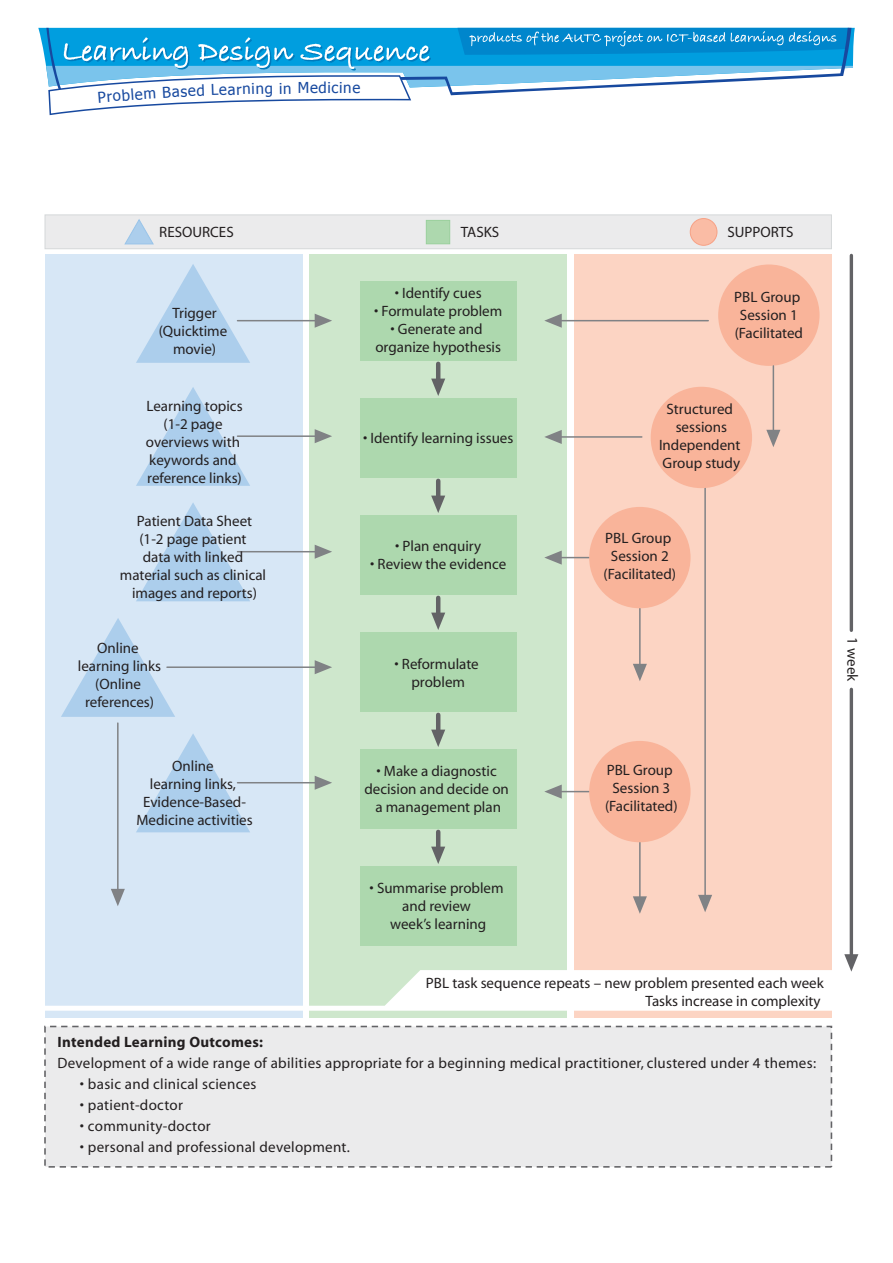
<style>
.page{position:relative;width:893px;height:1263px;background:#fff}
.page>*{position:absolute;margin:0;border:0;box-sizing:border-box;transform-origin:0 0}
.t1{font:15px/18px "Myriad";color:#231f20;text-align:center}
.t2{font:15px "Myriad";letter-spacing:.02em;color:#231f20}
.t3{font:15px "Tahoma";letter-spacing:.04em;color:#17499f}
.t4{font:700 15px "Myriad";letter-spacing:.02em;color:#231f20}
</style>
<div class="page">
<div style="left:45px;top:254px;width:257px;height:763px;background:#d7e7f6"></div>
<div style="left:310px;top:254px;width:257px;height:763px;background:#cee7cc"></div>
<div style="left:360px;top:281px;width:157px;height:80px;background:#add8ae"></div>
<div style="left:574px;top:254px;width:257px;height:763px;background:#fcd4c3"></div>
<div style="left:718px;top:264px;width:101px;height:102px;background:#f9b49a;border-radius:50%"></div>
<div style="left:360px;top:398px;width:157px;height:80px;background:#add8ae"></div>
<div style="left:360px;top:515px;width:157px;height:80px;background:#add8ae"></div>
<svg style="left:315px;top:314px;width:17px;height:14px"></svg>
<hr style="left:237px;top:320px;width:80px;height:1px;background:#808285">
<svg style="left:315px;top:429px;width:17px;height:14px"></svg>
<hr style="left:237px;top:435px;width:80px;height:2px;background:#808285">
<svg style="left:315px;top:545px;width:17px;height:14px"></svg>
<hr style="left:237px;top:551px;width:80px;height:1px;background:#808285">
<svg style="left:315px;top:660px;width:17px;height:14px"></svg>
<hr style="left:167px;top:666px;width:150px;height:2px;background:#808285">
<svg style="left:315px;top:776px;width:17px;height:14px"></svg>
<hr style="left:237px;top:782px;width:80px;height:1px;background:#808285">
<svg style="left:544px;top:314px;width:18px;height:14px"></svg>
<hr style="left:559px;top:320px;width:149px;height:1px;background:#808285">
<svg style="left:544px;top:430px;width:18px;height:14px"></svg>
<hr style="left:559px;top:436px;width:83px;height:2px;background:#808285">
<svg style="left:544px;top:550px;width:18px;height:15px"></svg>
<hr style="left:559px;top:557px;width:30px;height:1px;background:#808285">
<svg style="left:544px;top:784px;width:18px;height:15px"></svg>
<hr style="left:559px;top:791px;width:30px;height:1px;background:#808285">
<svg style="left:431px;top:379px;width:14px;height:17px"></svg>
<hr style="left:436px;top:364px;width:4px;height:17px;background:#636366">
<svg style="left:431px;top:496px;width:14px;height:17px"></svg>
<hr style="left:436px;top:481px;width:4px;height:17px;background:#636366">
<svg style="left:431px;top:613px;width:14px;height:17px"></svg>
<hr style="left:436px;top:598px;width:4px;height:17px;background:#636366">
<svg style="left:431px;top:730px;width:14px;height:17px"></svg>
<hr style="left:436px;top:715px;width:4px;height:17px;background:#636366">
<svg style="left:431px;top:847px;width:14px;height:17px"></svg>
<hr style="left:436px;top:832px;width:4px;height:17px;background:#636366">
<div style="left:360px;top:632px;width:157px;height:80px;background:#add8ae"></div>
<div style="left:360px;top:749px;width:157px;height:80px;background:#add8ae"></div>
<hr style="left:850px;top:689px;width:3px;height:268px;background:#636366">
<hr style="left:850px;top:255px;width:3px;height:375px;background:#636366">
<svg style="left:766px;top:430px;width:14px;height:17px"></svg>
<hr style="left:773px;top:366px;width:1px;height:66px;background:#808285">
<svg style="left:633px;top:664px;width:14px;height:17px"></svg>
<hr style="left:639px;top:598px;width:2px;height:68px;background:#808285">
<svg style="left:633px;top:896px;width:14px;height:18px"></svg>
<hr style="left:639px;top:831px;width:2px;height:68px;background:#808285">
<svg style="left:111px;top:889px;width:14px;height:17px"></svg>
<hr style="left:117px;top:723px;width:2px;height:168px;background:#808285">
<svg style="left:698px;top:895px;width:14px;height:17px"></svg>
<hr style="left:704px;top:426px;width:2px;height:471px;background:#808285">
<div style="left:44px;top:1026px;width:788px;height:142px;background:#ebebec;border:2px dashed #636366"></div>
<div style="left:651px;top:387px;width:101px;height:101px;background:#f9b49a;border-radius:50%"></div>
<div style="left:360px;top:866px;width:157px;height:80px;background:#add8ae"></div>
<svg style="left:136px;top:387px;width:114px;height:99px"></svg>
<svg style="left:136px;top:503px;width:114px;height:98px"></svg>
<svg style="left:136px;top:734px;width:114px;height:98px"></svg>
<svg style="left:61px;top:618px;width:114px;height:99px"></svg>
<svg style="left:136px;top:264px;width:114px;height:99px"></svg>
<div style="left:589px;top:507px;width:101px;height:101px;background:#f9b49a;border-radius:50%"></div>
<div style="left:589px;top:741px;width:101px;height:101px;background:#f9b49a;border-radius:50%"></div>
<svg style="left:45px;top:954px;width:813px;height:57px"></svg>
<div style="left:45px;top:214px;width:787px;height:35px;background:#ebebec;border:1px solid #d5d8d9"></div>
<svg style="left:124px;top:219px;width:30px;height:26px"></svg>
<div style="left:690px;top:218px;width:27px;height:28px;background:#fabca5;border:1px solid #f7a185;border-radius:50%"></div>
<div style="left:426px;top:220px;width:24px;height:24px;background:#add8ae;border:1px solid #99d09c"></div>
<svg style="left:46px;top:28px;width:807px;height:88px"></svg>
<p class="t3" style="left:121px;top:86px;width:36px;rotate:-4deg">blem</p>
<p class="t3" style="left:162px;top:83px;width:35px;rotate:-3deg">Base</p>
<p class="t3" style="left:196px;top:81px;width:47px;rotate:-2deg">d Lear</p>
<p class="t3" style="left:242px;top:79px;width:51px;rotate:-1deg">ning in</p>
<p class="t3" style="left:298px;top:78px;width:64px">Medicine</p>
<p class="t1" style="left:159px;top:224px;width:76px">RESOURCES</p>
<p class="t1" style="left:461px;top:224px;width:40px">TASKS</p>
<p class="t1" style="left:727px;top:224px;width:68px">SUPPORTS</p>
<p class="t1" style="left:159px;top:305px;width:70px">Trigger (Quicktime movie)</p>
<p class="t1" style="left:146px;top:398px;width:98px">Learning topics (1-2 page overviews with keywords and reference links)</p>
<p class="t1" style="left:120px;top:513px;width:148px">Patient Data Sheet<br>(1-2 page patient<br>data with linked material such as clinical images and reports)</p>
<p class="t1" style="left:78px;top:639px;width:85px">Online learning links (Online references)</p>
<p class="t1" style="left:136px;top:758px;width:118px">Online<br>learning links,<br>Evidence-Based-<br>Medicine activities</p>
<p class="t1" style="left:395px;top:285px;width:88px">• Identify cues</p>
<p class="t1" style="left:374px;top:303px;width:130px">• Formulate problem</p>
<p class="t1" style="left:375px;top:321px;width:127px">• Generate and organize hypothesis</p>
<p class="t1" style="left:363px;top:429px;width:152px">• Identify learning issues</p>
<p class="t1" style="left:395px;top:538px;width:87px">• Plan enquiry</p>
<p class="t1" style="left:370px;top:556px;width:138px">• Review the evidence</p>
<p class="t1" style="left:394px;top:656px;width:86px">• Reformulate problem</p>
<p class="t1" style="left:364px;top:762px;width:146px">• Make a diagnostic decision and decide on a management plan</p>
<p class="t1" style="left:370px;top:879px;width:136px">• Summarise problem and review<br>week’s learning</p>
<p class="t1" style="left:734px;top:289px;width:70px">PBL Group<br>Session 1 (Facilitated</p>
<p class="t1" style="left:659px;top:400px;width:83px">Structured sessions<br>Independent<br>Group study</p>
<p class="t1" style="left:604px;top:529px;width:74px">PBL Group<br>Session 2 (Facilitated)</p>
<p class="t1" style="left:605px;top:762px;width:74px">PBL Group<br>Session 3 (Facilitated)</p>
<p class="t1" style="left:426px;top:974px;width:399px;text-align:right">PBL task sequence repeats – new problem presented each week<br>Tasks increase in complexity</p>
<p class="t4" style="left:57px;top:1034px;width:207px">Intended Learning Outcomes:</p>
<p class="t2" style="left:57px;top:1056px;width:760px">Development of a wide range of abilities appropriate for a beginning medical practitioner, clustered under 4 themes:</p>
<p class="t2" style="left:80px;top:1077px;width:178px">• basic and clinical sciences</p>
<p class="t2" style="left:80px;top:1098px;width:105px">• patient-doctor</p>
<p class="t2" style="left:80px;top:1119px;width:132px">• community-doctor</p>
<p class="t2" style="left:80px;top:1140px;width:272px">• personal and professional development.</p>
<p class="t1" style="left:861px;top:637px;width:45px;rotate:90deg">1 week</p>
</div>
